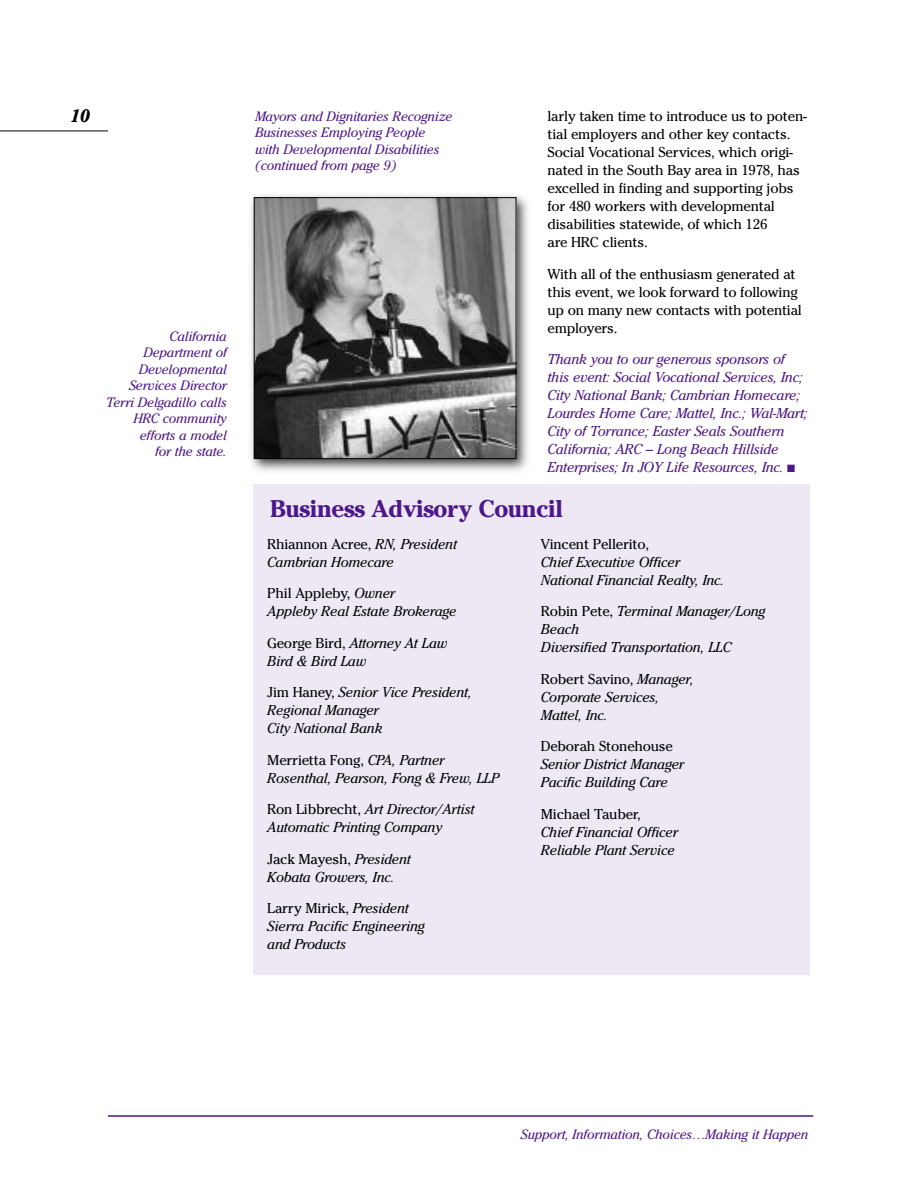
<style>
.page{position:relative;width:918px;height:1188px;background:#fff}
.page>*{position:absolute;margin:0;border:0;box-sizing:border-box;transform-origin:0 0}
.t1{font:700 24px "Cheltenham";letter-spacing:-.015em;color:#4c1788}
.t2{font:italic 700 18px "Cheltenham";color:#000}
.t3{font:italic 14.25px/18px "Cheltenham";letter-spacing:-.015em;color:#000}
.t4{font:14.25px/18px "Cheltenham";letter-spacing:-.015em;color:#000}
.t5{font:italic 14.25px/18px "Cheltenham";letter-spacing:-.015em;color:#4c1788}
.t6{font:italic 13.5px/16.5px "Cheltenham";letter-spacing:-.015em;color:#4c1788}
.s1{font-style:normal}
</style>
<div class="page">
<hr style="left:0;top:131px;width:108px;height:1px;background:#000">
<hr style="left:108px;top:1115px;width:705px;height:2px;background:#4c1788">
<div style="left:254px;top:484px;width:556px;height:491px;background:#ede8f3"></div>
<img style="left:251px;top:195px;width:277px;height:276px">
<img style="left:256px;top:199px;width:258px;height:258px">
<div style="left:254px;top:197px;width:262px;height:262px;border:1px solid #000"></div>
<p class="t2" style="left:70px;top:105px;width:21px">10</p>
<p class="t6" style="left:106px;top:328px;width:122px;text-align:right">California<br>Department of<br>Developmental<br>Services Director<br>Terri Delgadillo calls<br>HRC community efforts a model<br>for the state.</p>
<p class="t6" style="left:255px;top:108px;width:199px">Mayors and Dignitaries Recognize<br>Businesses Employing People with Developmental Disabilities (continued from page 9)</p>
<p class="t4" style="left:547px;top:107px;width:261px">larly taken time to introduce us to poten&shy;tial employers and other key contacts.<br>Social Vocational Services, which origi&shy;nated in the South Bay area in 1978, has excelled in finding and supporting jobs for 480 workers with developmental disabilities statewide, of which 126<br>are HRC clients.</p>
<p class="t4" style="left:547px;top:265px;width:256px">With all of the enthusiasm generated at this event, we look forward to following up on many new contacts with potential employers.</p>
<p class="t5" style="left:547px;top:350px;width:262px">Thank you to our generous sponsors of this event: Social Vocational Services, Inc; City National Bank; Cambrian Homecare; Lourdes Home Care; Mattel, Inc.; Wal-Mart; City of Torrance; Easter Seals Southern California; ARC – Long Beach Hillside Enterprises; In JOY Life Resources, Inc. ■</p>
<h1 class="t1" style="left:270px;top:494px;width:295px">Business Advisory Council</h1>
<p class="t3" style="left:267px;top:535px;width:191px"><span class="s1">Rhiannon Acree,</span> RN, President<br>Cambrian Homecare</p>
<p class="t3" style="left:267px;top:584px;width:191px"><span class="s1">Phil Appleby,</span> Owner<br>Appleby Real Estate Brokerage</p>
<p class="t3" style="left:267px;top:634px;width:182px"><span class="s1">George Bird,</span> Attorney At Law<br>Bird &amp; Bird Law</p>
<p class="t3" style="left:267px;top:683px;width:206px"><span class="s1">Jim Haney,</span> Senior Vice President,<br>Regional Manager<br>City National Bank</p>
<p class="t3" style="left:267px;top:751px;width:233px"><span class="s1">Merrietta Fong,</span> CPA, Partner<br>Rosenthal, Pearson, Fong &amp; Frew, LLP</p>
<p class="t3" style="left:267px;top:800px;width:209px"><span class="s1">Ron Libbrecht,</span> Art Director/Artist<br>Automatic Printing Company</p>
<p class="t3" style="left:267px;top:850px;width:145px"><span class="s1">Jack Mayesh,</span> President<br>Kobata Growers, Inc.</p>
<p class="t3" style="left:267px;top:899px;width:159px"><span class="s1">Larry Mirick,</span> President<br>Sierra Pacific Engineering and Products</p>
<p class="t4" style="left:541px;top:535px;width:110px">Vincent Pellerito,</p>
<p class="t3" style="left:541px;top:553px;width:185px">Chief Executive Officer<br>National Financial Realty, Inc.</p>
<p class="t3" style="left:541px;top:602px;width:226px"><span class="s1">Robin Pete,</span> Terminal Manager/Long<br>Beach<br>Diversified Transportation, LLC</p>
<p class="t3" style="left:541px;top:670px;width:154px"><span class="s1">Robert Savino,</span> Manager,<br>Corporate Services,<br>Mattel, Inc.</p>
<p class="t4" style="left:541px;top:737px;width:134px">Deborah Stonehouse</p>
<p class="t3" style="left:541px;top:755px;width:145px">Senior District Manager<br>Pacific Building Care</p>
<p class="t4" style="left:541px;top:805px;width:102px">Michael Tauber,</p>
<p class="t3" style="left:541px;top:823px;width:138px">Chief Financial Officer<br>Reliable Plant Service</p>
<p class="t6" style="left:521px;top:1126px;width:289px">Support, Information, Choices…Making it Happen</p>
</div>
